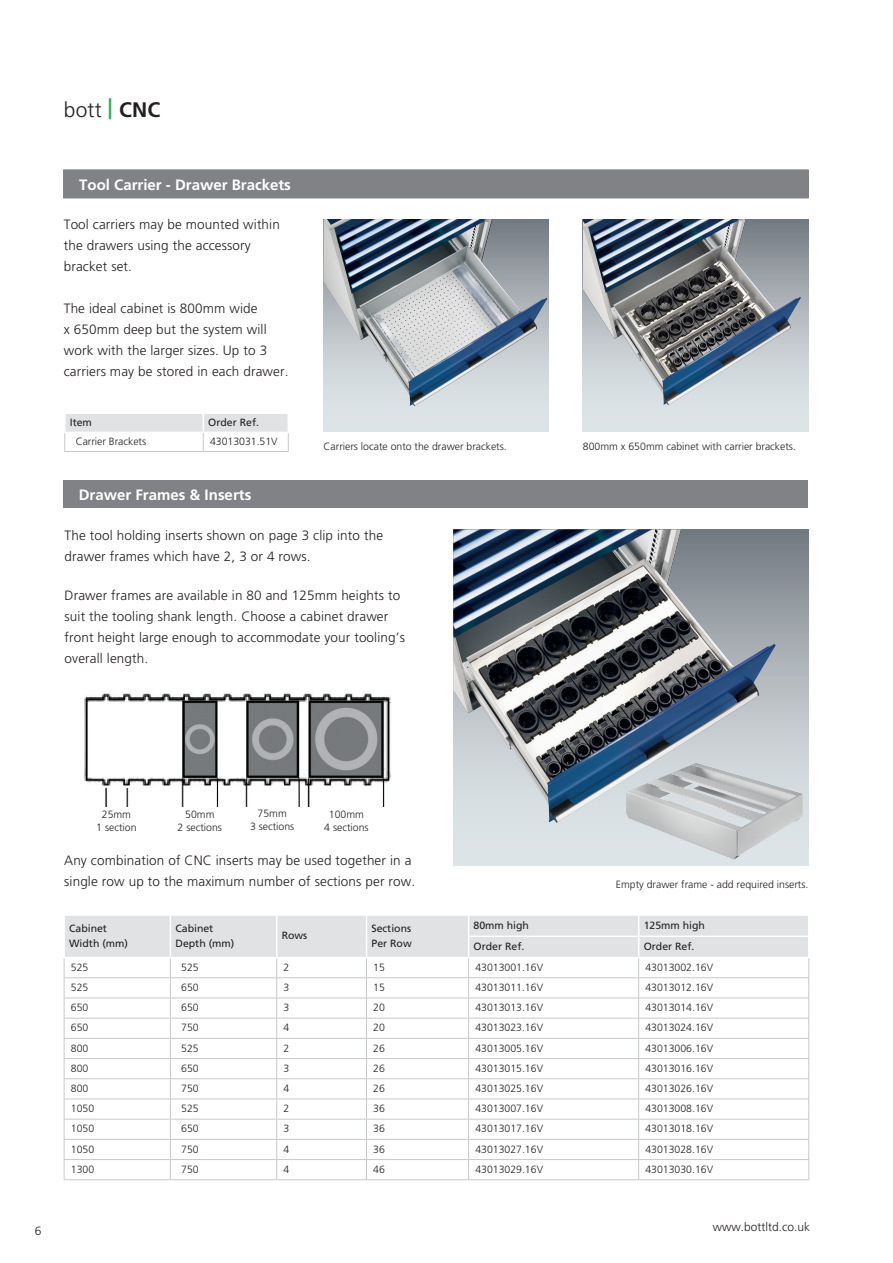
<style>
.page{position:relative;width:893px;height:1263px;background:#fff}
.page>*{position:absolute;margin:0;border:0;box-sizing:border-box;transform-origin:0 0}
.t1{font:300 21px "Frutiger LT Pro";color:#231f20}
.t2{font:700 15px "Frutiger LT Pro";color:#fff}
.t3{font:300 13.5px/21px "Frutiger LT Pro";letter-spacing:.01em;color:#231f20}
.t4{font:300 12px "Frutiger LT Pro";color:#231f20}
.table_7L{font:300 10.5px "Frutiger LT Pro";color:#231f20}
.table_head_7L{font:10.5px "Frutiger LT Pro";color:#231f20}
.s1{font-weight:700;color:#23b24b}
.s2{font-weight:700}
</style>
<div class="page">
<svg style="left:63px;top:169px;width:746px;height:29px"></svg>
<div style="left:64px;top:480px;width:744px;height:28px;background:#808285"></div>
<svg style="left:453px;top:529px;width:355px;height:336px;background:#c2c9cd"></svg>
<img style="left:453px;top:529px;width:323px;height:294px">
<img style="left:626px;top:763px;width:177px;height:96px">
<img style="left:84px;top:693px;width:307px;height:114px">
<div style="left:324px;top:219px;width:225px;height:213px;background:#dde3e7"></div>
<img style="left:324px;top:219px;width:223px;height:187px">
<svg style="left:583px;top:219px;width:225px;height:213px;background:#d4dadf"></svg>
<img style="left:583px;top:219px;width:218px;height:186px">
<div style="left:64px;top:170px;width:744px;height:28px;background:#808285"></div>
<hr style="left:64px;top:451px;width:139px;height:1px;background:#c7c8ca">
<hr style="left:203px;top:451px;width:86px;height:1px;background:#c7c8ca">
<svg style="left:64px;top:414px;width:225px;height:37px"></svg>
<hr style="left:64px;top:432px;width:139px;height:1px;background:#fff">
<hr style="left:203px;top:432px;width:86px;height:1px;background:#fff">
<hr style="left:64px;top:1179px;width:106px;height:1px;background:#c7c8ca">
<hr style="left:170px;top:1179px;width:107px;height:1px;background:#c7c8ca">
<hr style="left:277px;top:1179px;width:90px;height:1px;background:#c7c8ca">
<hr style="left:367px;top:1179px;width:102px;height:1px;background:#c7c8ca">
<hr style="left:469px;top:1179px;width:170px;height:1px;background:#c7c8ca">
<hr style="left:639px;top:1179px;width:170px;height:1px;background:#c7c8ca">
<svg style="left:64px;top:916px;width:745px;height:263px"></svg>
<hr style="left:469px;top:957px;width:170px;height:1px;background:#fff">
<hr style="left:639px;top:957px;width:170px;height:1px;background:#fff">
<h1 class="t1" style="left:64px;top:97px;width:98px">bott <span class="s1">|</span> <span class="s2">CNC</span></h1>
<p class="t2" style="left:79px;top:175px;width:213px">Tool Carrier - Drawer Brackets</p>
<p class="t3" style="left:64px;top:214px;width:218px">Tool carriers may be mounted within the drawers using the accessory bracket set.</p>
<p class="t3" style="left:64px;top:298px;width:226px">The ideal cabinet is 800mm wide<br>x 650mm deep but the system will work with the larger sizes. Up to 3 carriers may be stored in each drawer.</p>
<p class="table_head_7L" style="left:70px;top:416px;width:24px">Item</p>
<p class="table_head_7L" style="left:208px;top:416px;width:52px">Order Ref.</p>
<p class="table_7L" style="left:76px;top:436px;width:72px">Carrier Brackets</p>
<p class="table_7L" style="left:210px;top:436px;width:69px">43013031.51V</p>
<p class="table_7L" style="left:324px;top:440px;width:185px">Carriers locate onto the drawer brackets.</p>
<p class="table_7L" style="left:583px;top:440px;width:214px">800mm x 650mm cabinet with carrier brackets.</p>
<p class="t2" style="left:79px;top:486px;width:174px">Drawer Frames &amp; Inserts</p>
<p class="t3" style="left:65px;top:524px;width:320px">The tool holding inserts shown on page 3 clip into the drawer frames which have 2, 3 or 4 rows.</p>
<p class="t3" style="left:65px;top:584px;width:342px">Drawer frames are available in 80 and 125mm heights to suit the tooling shank length. Choose a cabinet drawer front height large enough to accommodate your tooling’s overall length.</p>
<p class="table_7L" style="left:258px;top:807px;width:31px">75mm</p>
<p class="table_7L" style="left:250px;top:820px;width:46px">3 sections</p>
<p class="table_7L" style="left:102px;top:808px;width:31px">25mm</p>
<p class="table_7L" style="left:96px;top:821px;width:42px">1 section</p>
<p class="table_7L" style="left:185px;top:809px;width:31px">50mm</p>
<p class="table_7L" style="left:178px;top:821px;width:46px">2 sections</p>
<p class="t3" style="left:64px;top:850px;width:352px">Any combination of CNC inserts may be used together in a single row up to the maximum number of sections per row.</p>
<p class="table_7L" style="left:329px;top:809px;width:37px">100mm</p>
<p class="table_7L" style="left:324px;top:821px;width:46px">4 sections</p>
<p class="table_head_7L" style="left:69px;top:922px;width:39px">Cabinet</p>
<p class="table_head_7L" style="left:69px;top:937px;width:60px">Width (mm)</p>
<p class="table_head_7L" style="left:175px;top:922px;width:39px">Cabinet</p>
<p class="table_head_7L" style="left:175px;top:937px;width:60px">Depth (mm)</p>
<p class="table_head_7L" style="left:282px;top:930px;width:27px">Rows</p>
<p class="table_head_7L" style="left:372px;top:922px;width:41px">Sections</p>
<p class="table_head_7L" style="left:372px;top:937px;width:42px">Per Row</p>
<p class="table_7L" style="left:616px;top:878px;width:194px">Empty drawer frame - add required inserts.</p>
<p class="table_head_7L" style="left:474px;top:919px;width:57px">80mm high</p>
<p class="table_head_7L" style="left:644px;top:919px;width:63px">125mm high</p>
<p class="table_head_7L" style="left:474px;top:940px;width:52px">Order Ref.</p>
<p class="table_head_7L" style="left:644px;top:940px;width:52px">Order Ref.</p>
<p class="table_7L" style="left:71px;top:961px;width:19px">525</p>
<p class="table_7L" style="left:181px;top:961px;width:19px">525</p>
<p class="table_7L" style="left:283px;top:961px;width:7px">2</p>
<p class="table_7L" style="left:373px;top:961px;width:13px">15</p>
<p class="table_7L" style="left:475px;top:961px;width:69px">43013001.16V</p>
<p class="table_7L" style="left:645px;top:961px;width:69px">43013002.16V</p>
<p class="table_7L" style="left:71px;top:981px;width:19px">525</p>
<p class="table_7L" style="left:181px;top:981px;width:19px">650</p>
<p class="table_7L" style="left:283px;top:981px;width:7px">3</p>
<p class="table_7L" style="left:373px;top:981px;width:13px">15</p>
<p class="table_7L" style="left:475px;top:981px;width:69px">43013011.16V</p>
<p class="table_7L" style="left:645px;top:981px;width:69px">43013012.16V</p>
<p class="table_7L" style="left:71px;top:1001px;width:19px">650</p>
<p class="table_7L" style="left:181px;top:1001px;width:19px">650</p>
<p class="table_7L" style="left:283px;top:1001px;width:7px">3</p>
<p class="table_7L" style="left:373px;top:1001px;width:13px">20</p>
<p class="table_7L" style="left:475px;top:1001px;width:69px">43013013.16V</p>
<p class="table_7L" style="left:645px;top:1001px;width:69px">43013014.16V</p>
<p class="table_7L" style="left:71px;top:1022px;width:19px">650</p>
<p class="table_7L" style="left:181px;top:1022px;width:19px">750</p>
<p class="table_7L" style="left:283px;top:1022px;width:7px">4</p>
<p class="table_7L" style="left:373px;top:1022px;width:13px">20</p>
<p class="table_7L" style="left:475px;top:1022px;width:69px">43013023.16V</p>
<p class="table_7L" style="left:645px;top:1022px;width:69px">43013024.16V</p>
<p class="table_7L" style="left:71px;top:1042px;width:19px">800</p>
<p class="table_7L" style="left:181px;top:1042px;width:19px">525</p>
<p class="table_7L" style="left:283px;top:1042px;width:7px">2</p>
<p class="table_7L" style="left:373px;top:1042px;width:13px">26</p>
<p class="table_7L" style="left:475px;top:1042px;width:69px">43013005.16V</p>
<p class="table_7L" style="left:645px;top:1042px;width:69px">43013006.16V</p>
<p class="table_7L" style="left:71px;top:1062px;width:19px">800</p>
<p class="table_7L" style="left:181px;top:1062px;width:19px">650</p>
<p class="table_7L" style="left:283px;top:1062px;width:7px">3</p>
<p class="table_7L" style="left:373px;top:1062px;width:13px">26</p>
<p class="table_7L" style="left:475px;top:1062px;width:69px">43013015.16V</p>
<p class="table_7L" style="left:645px;top:1062px;width:69px">43013016.16V</p>
<p class="table_7L" style="left:71px;top:1082px;width:19px">800</p>
<p class="table_7L" style="left:181px;top:1082px;width:19px">750</p>
<p class="table_7L" style="left:283px;top:1082px;width:7px">4</p>
<p class="table_7L" style="left:373px;top:1082px;width:13px">26</p>
<p class="table_7L" style="left:475px;top:1082px;width:69px">43013025.16V</p>
<p class="table_7L" style="left:645px;top:1082px;width:69px">43013026.16V</p>
<p class="table_7L" style="left:71px;top:1102px;width:25px">1050</p>
<p class="table_7L" style="left:181px;top:1102px;width:19px">525</p>
<p class="table_7L" style="left:283px;top:1102px;width:7px">2</p>
<p class="table_7L" style="left:373px;top:1102px;width:13px">36</p>
<p class="table_7L" style="left:475px;top:1102px;width:69px">43013007.16V</p>
<p class="table_7L" style="left:645px;top:1102px;width:69px">43013008.16V</p>
<p class="table_7L" style="left:71px;top:1123px;width:25px">1050</p>
<p class="table_7L" style="left:181px;top:1123px;width:19px">650</p>
<p class="table_7L" style="left:283px;top:1123px;width:7px">3</p>
<p class="table_7L" style="left:373px;top:1123px;width:13px">36</p>
<p class="table_7L" style="left:475px;top:1123px;width:69px">43013017.16V</p>
<p class="table_7L" style="left:645px;top:1123px;width:69px">43013018.16V</p>
<p class="table_7L" style="left:71px;top:1143px;width:25px">1050</p>
<p class="table_7L" style="left:181px;top:1143px;width:19px">750</p>
<p class="table_7L" style="left:283px;top:1143px;width:7px">4</p>
<p class="table_7L" style="left:373px;top:1143px;width:13px">36</p>
<p class="table_7L" style="left:475px;top:1143px;width:69px">43013027.16V</p>
<p class="table_7L" style="left:645px;top:1143px;width:69px">43013028.16V</p>
<p class="table_7L" style="left:71px;top:1163px;width:25px">1300</p>
<p class="table_7L" style="left:181px;top:1163px;width:19px">750</p>
<p class="table_7L" style="left:283px;top:1163px;width:7px">4</p>
<p class="table_7L" style="left:373px;top:1163px;width:13px">46</p>
<p class="table_7L" style="left:475px;top:1163px;width:69px">43013029.16V</p>
<p class="table_7L" style="left:645px;top:1163px;width:69px">43013030.16V</p>
<p class="t4" style="left:35px;top:1224px;width:8px">6</p>
<p class="t4" style="left:713px;top:1219px;width:99px">www.bottltd.co.uk</p>
</div>
